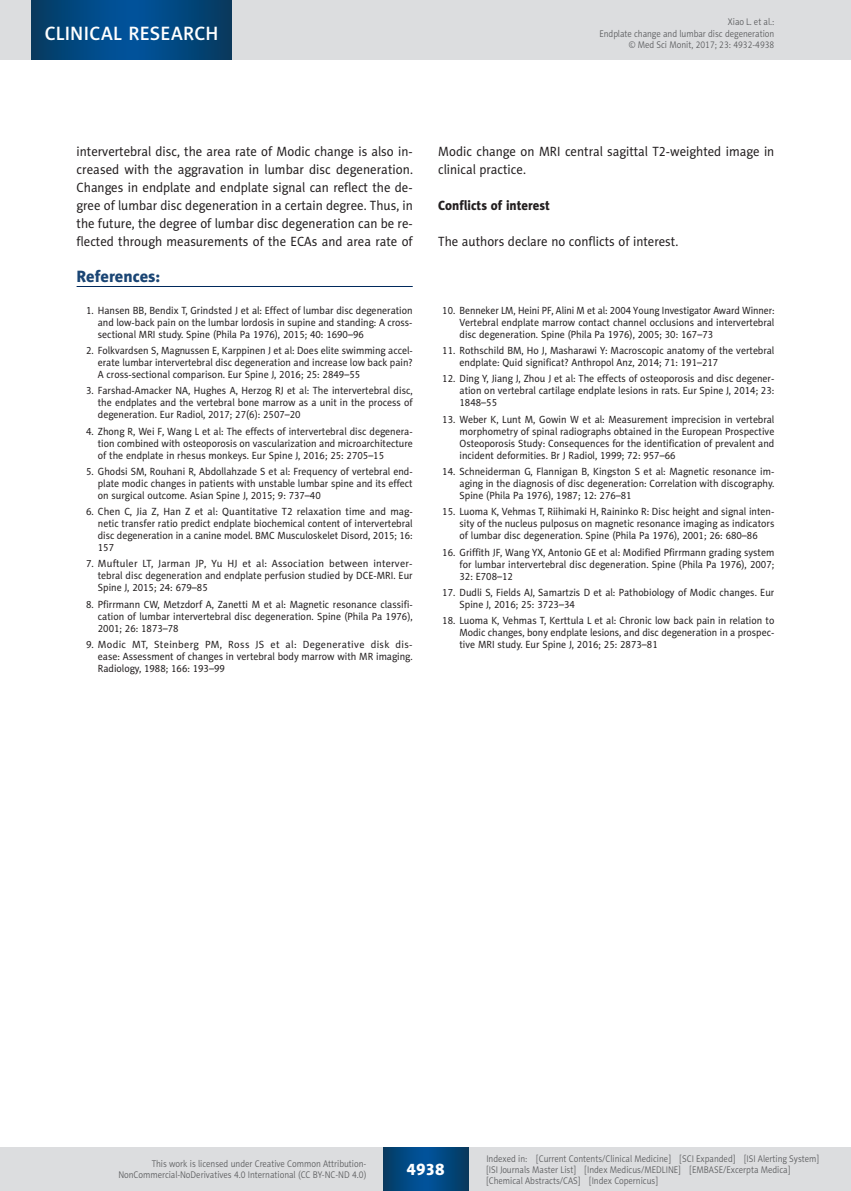
<style>
.page{position:relative;width:851px;height:1191px;background:#fff}
.page>*{position:absolute;margin:0;border:0;box-sizing:border-box;transform-origin:0 0}
.t1{font:19.5px "Naomi Sans EFN Medium";letter-spacing:.015em;color:#fff}
.MSM_Referencje_Tytul{font:16.5px "Naomi Sans EFN Heavy";color:#1a4574}
.t2{font:16.5px "Naomi Sans EFN Heavy";color:#fff}
.MSM_Body{font:13.5px/18px "Naomi Sans EFN";color:#231f20;text-align:justify;scale:.95 1}
.MSM_Headline_2{font:13.5px "Naomi Sans EFN Heavy";color:#231f20;scale:.95 1}
.MSM_Referencje_punkt{font:10.5px/12px "Naomi Sans EFN";color:#231f20;text-align:justify;scale:.95 1}
.MSM_Referencje_punkt-2{font:10.5px/12px "Naomi Sans EFN";color:#231f20;text-align:justify}
.MSM_Referencje_punkt-3{font:10.5px/12px "Naomi Sans EFN";color:#231f20;text-align:justify;scale:.93 1}
.t3{font:9.75px/11.2px "Naomi Sans EFN Light";color:#57585a;text-align:right;scale:.9 1}
</style>
<div class="page">
<hr style="left:77px;top:286px;width:335px;height:1px;background:#00295c">
<div style="left:0;top:1148px;width:850px;height:43px;background:#dcdddf"></div>
<svg style="left:383px;top:1147px;width:85px;height:43px;background:#02477e"></svg>
<div style="left:0;top:0;width:850px;height:60px;background:#dcdddf"></div>
<svg style="left:32px;top:0;width:200px;height:60px;background:#02477e"></svg>
<h1 class="t1" style="left:45px;top:22px;width:175px">CLINICAL RESEARCH</h1>
<p class="t3" style="left:599px;top:16px;width:196px">Xiao L. et al.:<br>Endplate change and lumbar disc degeneration © Med Sci Monit, 2017; 23: 4932-4938</p>
<p class="MSM_Body" style="left:77px;top:142px;width:355px">intervertebral disc, the area rate of Modic change is also in&shy;creased with the aggravation in lumbar disc degeneration.<br>Changes in endplate and endplate signal can reflect the de&shy;gree of lumbar disc degeneration in a certain degree. Thus, in the future, the degree of lumbar disc degeneration can be re&shy;flected through measurements of the ECAs and area rate of</p>
<p class="MSM_Referencje_Tytul" style="left:77px;top:266px;width:85px">References:</p>
<p class="MSM_Referencje_punkt" style="left:98px;top:304px;width:333px;text-indent:-12px">1. Hansen BB, Bendix T, Grindsted J et al: Effect of lumbar disc degeneration and low-back pain on the lumbar lordosis in supine and standing: A cross&shy;sectional MRI study. Spine (Phila Pa 1976), 2015; 40: 1690–96</p>
<p class="MSM_Referencje_punkt" style="left:98px;top:345px;width:333px;text-indent:-12px">2. Folkvardsen S, Magnussen E, Karppinen J et al: Does elite swimming accel&shy;erate lumbar intervertebral disc degeneration and increase low back pain?<br>A cross-sectional comparison. Eur Spine J, 2016; 25: 2849–55</p>
<p class="MSM_Referencje_punkt" style="left:98px;top:385px;width:333px;text-indent:-12px">3. Farshad-Amacker NA, Hughes A, Herzog RJ et al: The intervertebral disc, the endplates and the vertebral bone marrow as a unit in the process of degeneration. Eur Radiol, 2017; 27(6): 2507–20</p>
<p class="MSM_Referencje_punkt" style="left:98px;top:425px;width:333px;text-indent:-12px">4. Zhong R, Wei F, Wang L et al: The effects of intervertebral disc degenera&shy;tion combined with osteoporosis on vascularization and microarchitecture of the endplate in rhesus monkeys. Eur Spine J, 2016; 25: 2705–15</p>
<p class="MSM_Referencje_punkt" style="left:98px;top:465px;width:333px;text-indent:-12px">5. Ghodsi SM, Rouhani R, Abdollahzade S et al: Frequency of vertebral end&shy;plate modic changes in patients with unstable lumbar spine and its effect on surgical outcome. Asian Spine J, 2015; 9: 737–40</p>
<p class="MSM_Referencje_punkt-2" style="left:98px;top:506px;width:316px;text-indent:-12px">6. Chen C, Jia Z, Han Z et al: Quantitative T2 relaxation time and mag&shy;netic transfer ratio predict endplate biochemical content of intervertebral disc degeneration in a canine model. BMC Musculoskelet Disord, 2015; 16:<br>157</p>
<p class="MSM_Referencje_punkt-2" style="left:98px;top:558px;width:316px;text-indent:-12px">7. Muftuler LT, Jarman JP, Yu HJ et al: Association between interver&shy;tebral disc degeneration and endplate perfusion studied by DCE-MRI. Eur Spine J, 2015; 24: 679–85</p>
<p class="MSM_Referencje_punkt" style="left:98px;top:598px;width:333px;text-indent:-12px">8. Pfirrmann CW, Metzdorf A, Zanetti M et al: Magnetic resonance classifi&shy;cation of lumbar intervertebral disc degeneration. Spine (Phila Pa 1976), 2001; 26: 1873–78</p>
<p class="MSM_Referencje_punkt-2" style="left:98px;top:638px;width:316px;text-indent:-12px">9. Modic MT, Steinberg PM, Ross JS et al: Degenerative disk dis&shy;ease: Assessment of changes in vertebral body marrow with MR imaging.<br>Radiology, 1988; 166: 193–99</p>
<p class="MSM_Body" style="left:438px;top:142px;width:355px">Modic change on MRI central sagittal T2-weighted image in clinical practice.</p>
<p class="MSM_Headline_2" style="left:438px;top:197px;width:119px">Conflicts of interest</p>
<p class="MSM_Body" style="left:438px;top:232px;width:254px">The authors declare no conflicts of interest.</p>
<p class="MSM_Referencje_punkt-3" style="left:459px;top:304px;width:340px;text-indent:-17px">10. Benneker LM, Heini PF, Alini M et al: 2004 Young Investigator Award Winner:<br>Vertebral endplate marrow contact channel occlusions and intervertebral disc degeneration. Spine (Phila Pa 1976), 2005; 30: 167–73</p>
<p class="MSM_Referencje_punkt" style="left:459px;top:345px;width:333px;text-indent:-17px">11. Rothschild BM, Ho J, Masharawi Y: Macroscopic anatomy of the vertebral endplate: Quid significat? Anthropol Anz, 2014; 71: 191–217</p>
<p class="MSM_Referencje_punkt" style="left:459px;top:373px;width:333px;text-indent:-17px">12. Ding Y, Jiang J, Zhou J et al: The effects of osteoporosis and disc degener&shy;ation on vertebral cartilage endplate lesions in rats. Eur Spine J, 2014; 23:<br>1848–55</p>
<p class="MSM_Referencje_punkt" style="left:459px;top:413px;width:333px;text-indent:-17px">13. Weber K, Lunt M, Gowin W et al: Measurement imprecision in vertebral morphometry of spinal radiographs obtained in the European Prospective Osteoporosis Study: Consequences for the identification of prevalent and incident deformities. Br J Radiol, 1999; 72: 957–66</p>
<p class="MSM_Referencje_punkt" style="left:459px;top:465px;width:333px;text-indent:-17px">14. Schneiderman G, Flannigan B, Kingston S et al: Magnetic resonance im&shy;aging in the diagnosis of disc degeneration: Correlation with discography.<br>Spine (Phila Pa 1976), 1987; 12: 276–81</p>
<p class="MSM_Referencje_punkt" style="left:459px;top:506px;width:333px;text-indent:-17px">15. Luoma K, Vehmas T, Riihimaki H, Raininko R: Disc height and signal inten&shy;sity of the nucleus pulposus on magnetic resonance imaging as indicators of lumbar disc degeneration. Spine (Phila Pa 1976), 2001; 26: 680–86</p>
<p class="MSM_Referencje_punkt" style="left:459px;top:546px;width:333px;text-indent:-17px">16. Griffith JF, Wang YX, Antonio GE et al: Modified Pfirrmann grading system for lumbar intervertebral disc degeneration. Spine (Phila Pa 1976), 2007; 32: E708–12</p>
<p class="MSM_Referencje_punkt" style="left:459px;top:586px;width:333px;text-indent:-17px">17. Dudli S, Fields AJ, Samartzis D et al: Pathobiology of Modic changes. Eur<br>Spine J, 2016; 25: 3723–34</p>
<p class="MSM_Referencje_punkt" style="left:459px;top:614px;width:333px;text-indent:-17px">18. Luoma K, Vehmas T, Kerttula L et al: Chronic low back pain in relation to Modic changes, bony endplate lesions, and disc degeneration in a prospec&shy;tive MRI study. Eur Spine J, 2016; 25: 2873–81</p>
<p class="t3" style="left:118px;top:1158px;width:277px">This work is licensed under Creative Common Attribution-<br>NonCommercial-NoDerivatives 4.0 International (CC BY-NC-ND 4.0)</p>
<h2 class="t2" style="left:406px;top:1159px;width:40px">4938</h2>
<p class="t3" style="left:486px;top:1152px;width:371px;text-align:left">Indexed in: [Current Contents/Clinical Medicine] [SCI Expanded] [ISI Alerting System] [ISI Journals Master List] [Index Medicus/MEDLINE] [EMBASE/Excerpta Medica] [Chemical Abstracts/CAS] [Index Copernicus]</p>
</div>
